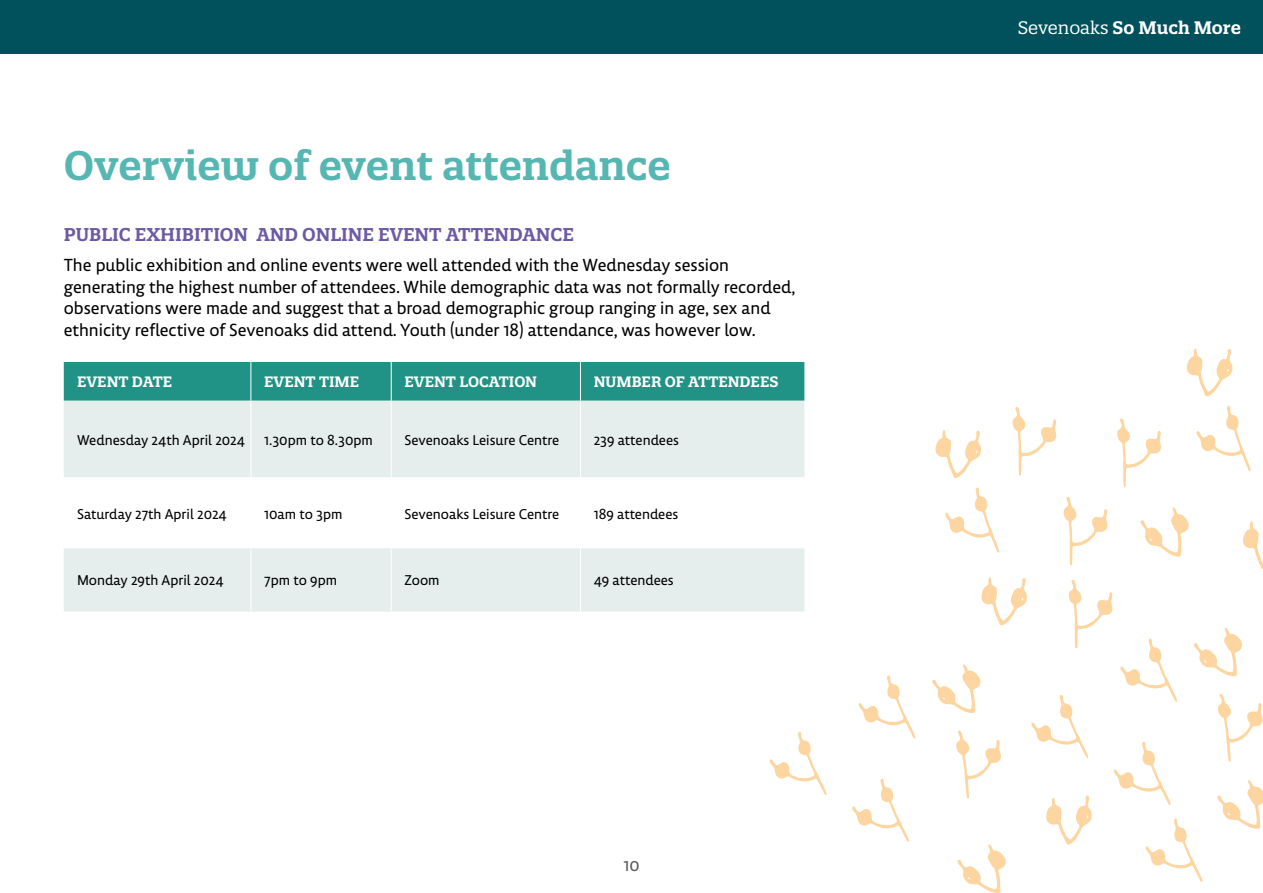
<style>
.page{position:relative;width:1263px;height:893px;background:#fff}
.page>*{position:absolute;margin:0;border:0;box-sizing:border-box;transform-origin:0 0}
.Heading{font:600 40.05px "Quatro Slab";color:#56b6b1}
.Body{font:18px/21.6px "Lemon Sans Next";color:#000}
.Subheading{font:600 18px "Quatro Slab";color:#6d5aa3}
.t1{font:600 17.55px "Quatro Slab";color:#fff}
.t2{font:17.55px "Lemon Sans Next";color:#575756}
.Body-2{font:14.55px "Lemon Sans Next";color:#000}
.Subheading-2{font:600 14.55px "Quatro Slab";color:#fff}
.s1{font-weight:400}
</style>
<div class="page">
<div style="left:0;top:0;width:1263px;height:54px;background:#00515b"></div>
<div style="left:64px;top:362px;width:740px;height:39px;background:#219386"></div>
<div style="left:64px;top:401px;width:740px;height:211px;background:#e6eeed"></div>
<svg style="left:64px;top:478px;width:740px;height:69px"></svg>
<hr style="left:251px;top:362px;width:1px;height:39px;background:#fff">
<hr style="left:391px;top:362px;width:1px;height:39px;background:#fff">
<hr style="left:580px;top:362px;width:1px;height:39px;background:#fff">
<hr style="left:251px;top:401px;width:1px;height:76px;background:#fff">
<hr style="left:391px;top:401px;width:1px;height:76px;background:#fff">
<hr style="left:580px;top:401px;width:1px;height:76px;background:#fff">
<hr style="left:64px;top:477px;width:187px;height:1px;background:#fff">
<hr style="left:251px;top:477px;width:140px;height:1px;background:#fff">
<hr style="left:251px;top:478px;width:1px;height:69px;background:#fff">
<hr style="left:391px;top:477px;width:189px;height:1px;background:#fff">
<hr style="left:391px;top:478px;width:1px;height:69px;background:#fff">
<hr style="left:580px;top:477px;width:224px;height:1px;background:#fff">
<hr style="left:580px;top:478px;width:1px;height:69px;background:#fff">
<hr style="left:64px;top:547px;width:187px;height:1px;background:#fff">
<hr style="left:251px;top:547px;width:140px;height:1px;background:#fff">
<hr style="left:251px;top:548px;width:1px;height:64px;background:#fff">
<hr style="left:391px;top:547px;width:189px;height:1px;background:#fff">
<hr style="left:391px;top:548px;width:1px;height:64px;background:#fff">
<hr style="left:580px;top:547px;width:224px;height:1px;background:#fff">
<hr style="left:580px;top:548px;width:1px;height:64px;background:#fff">
<svg style="left:932px;top:664px;width:49px;height:49px"></svg>
<svg style="left:859px;top:675px;width:57px;height:64px"></svg>
<svg style="left:957px;top:844px;width:49px;height:49px"></svg>
<svg style="left:956px;top:730px;width:45px;height:69px"></svg>
<svg style="left:852px;top:778px;width:57px;height:64px"></svg>
<svg style="left:770px;top:731px;width:57px;height:64px"></svg>
<svg style="left:1194px;top:627px;width:49px;height:49px"></svg>
<svg style="left:1120px;top:638px;width:57px;height:64px"></svg>
<svg style="left:1217px;top:780px;width:46px;height:49px"></svg>
<svg style="left:1218px;top:694px;width:45px;height:68px"></svg>
<svg style="left:1046px;top:795px;width:46px;height:50px"></svg>
<svg style="left:1114px;top:742px;width:57px;height:63px"></svg>
<svg style="left:1146px;top:818px;width:57px;height:64px"></svg>
<svg style="left:1031px;top:695px;width:57px;height:63px"></svg>
<svg style="left:1187px;top:348px;width:46px;height:49px"></svg>
<svg style="left:1243px;top:521px;width:20px;height:49px"></svg>
<svg style="left:1196px;top:406px;width:55px;height:65px"></svg>
<svg style="left:935px;top:430px;width:47px;height:48px"></svg>
<svg style="left:1012px;top:407px;width:44px;height:68px"></svg>
<svg style="left:981px;top:577px;width:46px;height:49px"></svg>
<svg style="left:945px;top:487px;width:54px;height:66px"></svg>
<svg style="left:1140px;top:507px;width:49px;height:50px"></svg>
<svg style="left:1063px;top:497px;width:44px;height:68px"></svg>
<svg style="left:1068px;top:580px;width:44px;height:68px"></svg>
<svg style="left:1117px;top:418px;width:44px;height:69px"></svg>
<p class="Heading" style="left:64px;top:140px;width:609px">Overview of event attendance</p>
<p class="Subheading" style="left:64px;top:223px;width:512px">PUBLIC EXHIBITION AND ONLINE EVENT ATTENDANCE</p>
<p class="Body" style="left:64px;top:254px;width:733px">The public exhibition and online events were well attended with the Wednesday session generating the highest number of attendees. While demographic data was not formally recorded, observations were made and suggest that a broad demographic group ranging in age, sex and ethnicity reflective of Sevenoaks did attend. Youth (under 18) attendance, was however low.</p>
<p class="Subheading-2" style="left:77px;top:372px;width:97px">EVENT DATE</p>
<p class="Subheading-2" style="left:264px;top:372px;width:97px">EVENT TIME</p>
<p class="Subheading-2" style="left:404px;top:372px;width:134px">EVENT LOCATION</p>
<p class="Subheading-2" style="left:594px;top:372px;width:186px">NUMBER OF ATTENDEES</p>
<p class="Body-2" style="left:77px;top:431px;width:170px">Wednesday 24th April 2024</p>
<p class="Body-2" style="left:264px;top:431px;width:110px">1.30pm to 8.30pm</p>
<p class="Body-2" style="left:404px;top:431px;width:156px">Sevenoaks Leisure Centre</p>
<p class="Body-2" style="left:594px;top:431px;width:87px">239 attendees</p>
<p class="Body-2" style="left:77px;top:505px;width:151px">Saturday 27th April 2024</p>
<p class="Body-2" style="left:264px;top:505px;width:80px">10am to 3pm</p>
<p class="Body-2" style="left:404px;top:505px;width:156px">Sevenoaks Leisure Centre</p>
<p class="Body-2" style="left:594px;top:505px;width:86px">189 attendees</p>
<p class="Body-2" style="left:77px;top:572px;width:148px">Monday 29th April 2024</p>
<p class="Body-2" style="left:264px;top:572px;width:75px">7pm to 9pm</p>
<p class="Body-2" style="left:404px;top:572px;width:37px">Zoom</p>
<p class="Body-2" style="left:594px;top:572px;width:82px">49 attendees</p>
<p class="t2" style="left:623px;top:854px;width:18px">10</p>
<p class="t1" style="left:1018px;top:16px;width:225px"><span class="s1">Sevenoaks</span> So Much More</p>
</div>
